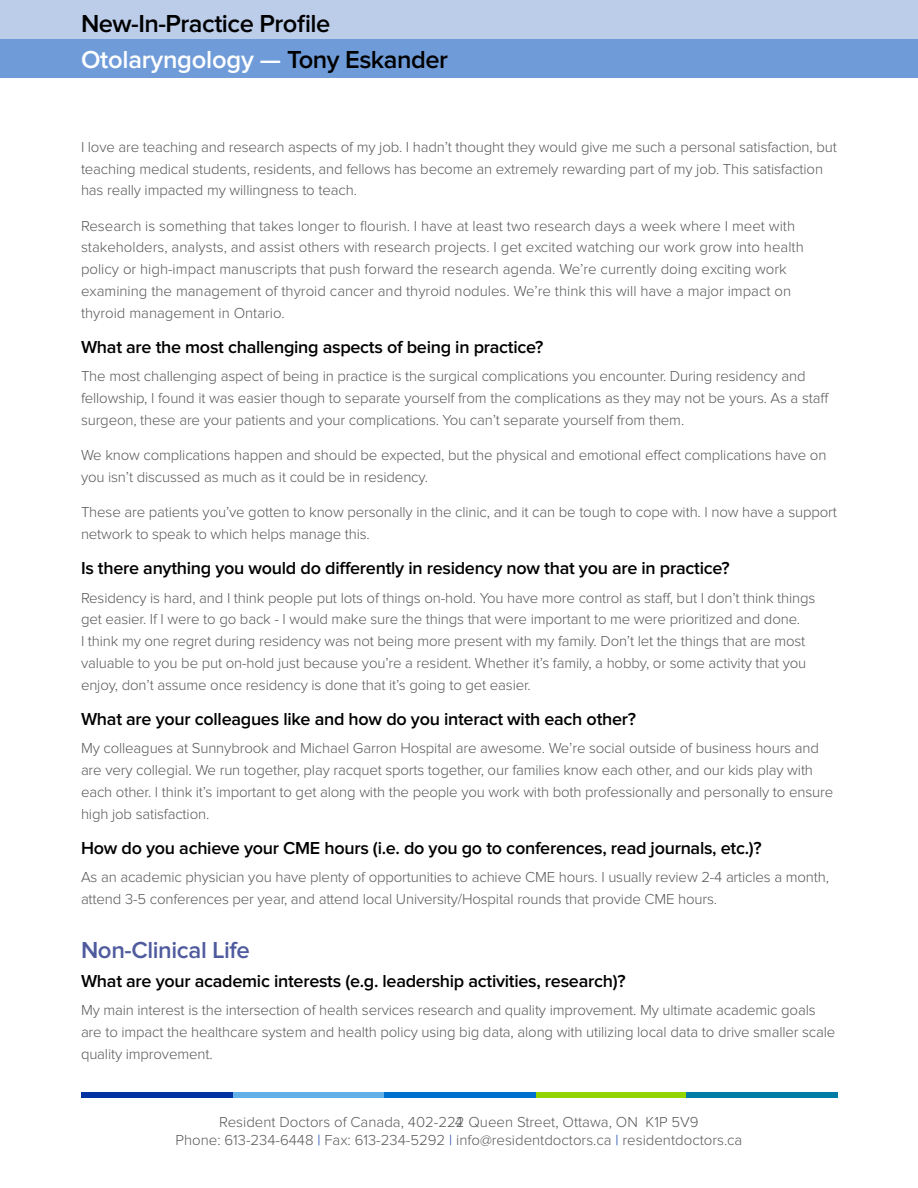
<style>
.page{position:relative;width:918px;height:1188px;background:#fff}
.page>*{position:absolute;margin:0;border:0;box-sizing:border-box;transform-origin:0 0}
.t1{font:600 25.5px/36px "Proxima Nova";letter-spacing:-.02em;color:#000}
.t2{font:600 24px "Proxima Nova";letter-spacing:-.015em;color:#4f5b9e}
.t3{font:600 18px "Proxima Nova";letter-spacing:-.015em;color:#000}
.t4{font:300 15px/21.8px "Proxima Nova";letter-spacing:-.01em;color:#58595b}
.s1{color:#fff}
.s2{color:#0033a1}
</style>
<div class="page">
<div style="left:81px;top:1092px;width:151px;height:5px;background:#0033a1"></div>
<div style="left:82px;top:1092px;width:151px;height:5px;background:#0033a1"></div>
<div style="left:233px;top:1092px;width:151px;height:5px;background:#61b1e8"></div>
<div style="left:384px;top:1092px;width:152px;height:5px;background:#0070ce"></div>
<div style="left:536px;top:1092px;width:151px;height:5px;background:#91d400"></div>
<div style="left:686px;top:1092px;width:152px;height:5px;background:#007da5"></div>
<div style="left:0;top:0;width:918px;height:39px;background:#bccdea"></div>
<div style="left:0;top:39px;width:918px;height:39px;background:#6f9cd9"></div>
<h1 class="t1" style="left:81px;top:6px;width:368px">New-In-Practice Profile<br><span class="s1">Otolaryngology —</span> Tony Eskander</h1>
<p class="t4" style="left:81px;top:136px;width:757px">I love are teaching and research aspects of my job. I hadn’t thought they would give me such a personal satisfaction, but teaching medical students, residents, and fellows has become an extremely rewarding part of my job. This satisfaction has really impacted my willingness to teach.</p>
<p class="t4" style="left:81px;top:215px;width:724px">Research is something that takes longer to flourish. I have at least two research days a week where I meet with stakeholders, analysts, and assist others with research projects. I get excited watching our work grow into health policy or high-impact manuscripts that push forward the research agenda. We’re currently doing exciting work examining the management of thyroid cancer and thyroid nodules. We’re think this will have a major impact on thyroid management in Ontario.</p>
<p class="t3" style="left:81px;top:337px;width:464px">What are the most challenging aspects of being in practice?</p>
<p class="t4" style="left:81px;top:366px;width:750px">The most challenging aspect of being in practice is the surgical complications you encounter. During residency and fellowship, I found it was easier though to separate yourself from the complications as they may not be yours. As a staff surgeon, these are your patients and your complications. You can’t separate yourself from them.</p>
<p class="t4" style="left:81px;top:445px;width:747px">We know complications happen and should be expected, but the physical and emotional effect complications have on you isn’t discussed as much as it could be in residency.</p>
<p class="t4" style="left:81px;top:502px;width:757px">These are patients you’ve gotten to know personally in the clinic, and it can be tough to cope with. I now have a support network to speak to which helps manage this.</p>
<p class="t3" style="left:81px;top:558px;width:650px">Is there anything you would do differently in residency now that you are in practice?</p>
<p class="t4" style="left:81px;top:587px;width:736px">Residency is hard, and I think people put lots of things on-hold. You have more control as staff, but I don’t think things get easier. If I were to go back - I would make sure the things that were important to me were prioritized and done.<br>I think my one regret during residency was not being more present with my family. Don’t let the things that are most valuable to you be put on-hold just because you’re a resident. Whether it’s family, a hobby, or some activity that you enjoy, don’t assume once residency is done that it’s going to get easier.</p>
<p class="t3" style="left:81px;top:709px;width:557px">What are your colleagues like and how do you interact with each other?</p>
<p class="t4" style="left:81px;top:738px;width:754px">My colleagues at Sunnybrook and Michael Garron Hospital are awesome. We’re social outside of business hours and are very collegial. We run together, play racquet sports together, our families know each other, and our kids play with each other. I think it’s important to get along with the people you work with both professionally and personally to ensure high job satisfaction.</p>
<p class="t3" style="left:81px;top:838px;width:682px">How do you achieve your CME hours (i.e. do you go to conferences, read journals, etc.)?</p>
<p class="t4" style="left:81px;top:867px;width:750px">As an academic physician you have plenty of opportunities to achieve CME hours. I usually review 2-4 articles a month, attend 3-5 conferences per year, and attend local University/Hospital rounds that provide CME hours.</p>
<h2 class="t2" style="left:81px;top:937px;width:171px">Non-Clinical Life</h2>
<p class="t3" style="left:81px;top:970px;width:546px">What are your academic interests (e.g. leadership activities, research)?</p>
<p class="t4" style="left:81px;top:1000px;width:756px">My main interest is the intersection of health services research and quality improvement. My ultimate academic goals are to impact the healthcare system and health policy using big data, along with utilizing local data to drive smaller scale quality improvement.</p>
<p class="t4" style="left:176px;top:1113px;width:568px;line-height:18px;text-align:center">Resident Doctors of Canada, 402-222 Queen Street, Ottawa, ON K1P 5V9<br>Phone: 613-234-6448 <span class="s2">|</span> Fax: 613-234-5292 <span class="s2">|</span> info@residentdoctors.ca <span class="s2">|</span> residentdoctors.ca</p>
<p class="t4" style="left:455px;top:1111px;width:10px">4</p>
</div>
